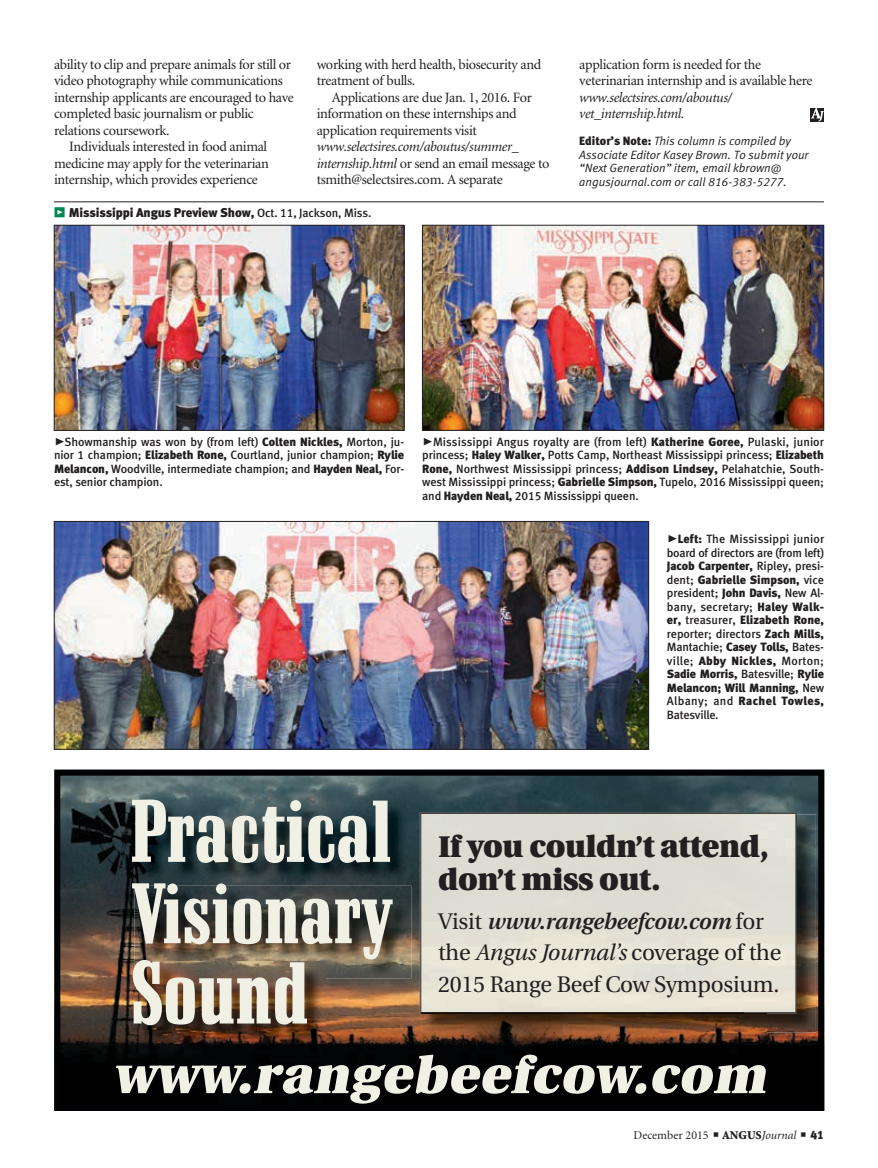
<style>
.page{position:relative;width:878px;height:1168px;background:#fff}
.page>*{position:absolute;margin:0;border:0;box-sizing:border-box;transform-origin:0 0}
.t1{font:88.5px "Shattuck";letter-spacing:-.01em;color:#f1f0e4}
.t2{font:85.5px "Shattuck";letter-spacing:-.01em;color:#f1f0e4}
.t3{font:italic 900 51px "Utopia";color:#f1f0e4}
.t4{font:900 30px/33px "Utopia";letter-spacing:-.01em;color:#231f20}
.t5{font:22.5px/31.5px "Utopia";letter-spacing:-.01em;color:#231f20}
.body_text{font:14.25px/16.5px "Minion";letter-spacing:-.025em;color:#231f20}
.cutlines{font:12.75px "Meta Black LF";letter-spacing:-.01em;color:#231f20}
.cutlines-2{font:12px/13.5px "Meta Medium LF";letter-spacing:-.01em;color:#231f20;text-align:justify}
.editor_s_note{font:italic 12px/13.5px "Meta Normal LF";color:#231f20}
.t6{font:12px "Minion";letter-spacing:-.015em;color:#231f20}
.s1{font-style:italic}
.s2{font-family:"Meta Black Caps Expert";font-size:13.5px;color:#008852}
.s3{font-family:"Meta Medium LF";font-size:12px}
.s4{font-family:"Meta Black LF";font-style:normal}
.s5{font-family:"Meta Black Caps Expert";font-size:21px}
.s6{font-family:"Meta Black LF"}
.s7{font-weight:600;font-style:italic}
.s8{font-weight:900}
</style>
<div class="page">
<img style="left:61px;top:777px;width:756px;height:327px">
<div style="left:54px;top:770px;width:770px;height:341px;border:6px solid #010203"></div>
<img style="left:134px;top:886px;width:277px;height:92px">
<img style="left:135px;top:962px;width:191px;height:82px">
<img style="left:134px;top:802px;width:275px;height:79px">
<img style="left:766px;top:814px;width:49px;height:218px">
<img style="left:422px;top:1014px;width:344px;height:18px">
<img style="left:421px;top:863px;width:375px;height:151px">
<div style="left:420px;top:813px;width:376px;height:50px;background:#dcdcd3"></div>
<img style="left:420px;top:863px;width:54px;height:150px">
<img style="left:742px;top:863px;width:54px;height:150px">
<img style="left:474px;top:1012px;width:268px;height:1px">
<svg style="left:810px;top:108px;width:14px;height:13px"></svg>
<hr style="left:54px;top:202px;width:770px;height:1px;background:#231f20">
<img style="left:56px;top:227px;width:346px;height:201px">
<div style="left:54px;top:225px;width:350px;height:205px;border:1px solid #231f20"></div>
<img style="left:424px;top:227px;width:398px;height:201px">
<div style="left:422px;top:225px;width:402px;height:205px;border:1px solid #231f20"></div>
<img style="left:56px;top:523px;width:590px;height:224px">
<div style="left:54px;top:521px;width:594px;height:228px;border:1px solid #231f20"></div>
<p class="body_text" style="left:54px;top:56px;width:241px">ability to clip and prepare animals for still or video photography while communications internship applicants are encouraged to have completed basic journalism or public relations coursework.</p>
<p class="body_text" style="left:54px;top:139px;width:216px;text-align:justify;text-indent:15px">Individuals interested in food animal medicine may apply for the veterinarian internship, which provides experience</p>
<p class="body_text" style="left:316px;top:56px;width:226px">working with herd health, biosecurity and treatment of bulls.</p>
<p class="body_text" style="left:316px;top:89px;width:234px;text-indent:15px">Applications are due Jan. 1, 2016. For information on these internships and application requirements visit <span class="s1">www.selectsires.com/aboutus/summer_ internship.html</span> or send an email message to tsmith@selectsires.com. A separate</p>
<p class="cutlines" style="left:54px;top:205px;width:319px"><span class="s2">z</span> Mississippi Angus Preview Show, <span class="s3">Oct. 11, Jackson, Miss.</span></p>
<p class="body_text" style="left:579px;top:56px;width:235px">application form is needed for the veterinarian internship and is available here <span class="s1">www.selectsires.com/aboutus/ vet_internship.html.</span></p>
<p class="editor_s_note" style="left:579px;top:134px;width:231px"><span class="s4">Editor’s Note:</span> This column is compiled by Associate Editor Kasey Brown. To submit your “Next Generation” item, email kbrown@ angusjournal.com or call 816-383-5277.</p>
<p class="cutlines-2" style="left:54px;top:435px;width:352px"><span class="s5">@</span>Showmanship was won by (from left) <span class="s6">Colten Nickles,</span> Morton, ju&shy;nior 1 champion; <span class="s6">Elizabeth Rone,</span> Courtland, junior champion; <span class="s6">Rylie Melancon,</span> Woodville, intermediate champion; and <span class="s6">Hayden Neal,</span> For&shy;est, senior champion.</p>
<p class="cutlines-2" style="left:422px;top:435px;width:403px"><span class="s5">@</span>Mississippi Angus royalty are (from left) <span class="s6">Katherine Goree,</span> Pulaski, junior princess; <span class="s6">Haley Walker,</span> Potts Camp, Northeast Mississippi princess; <span class="s6">Elizabeth Rone,</span> Northwest Mississippi princess; <span class="s6">Addison Lindsey,</span> Pelahatchie, South&shy;west Mississippi princess; <span class="s6">Gabrielle Simpson,</span> Tupelo, 2016 Mississippi queen; and <span class="s6">Hayden Neal,</span> 2015 Mississippi queen.</p>
<p class="cutlines-2" style="left:666px;top:532px;width:159px"><span class="s5">@</span><span class="s6">Left:</span> The Mississippi junior board of directors are (from left)<br><span class="s6">Jacob Carpenter,</span> Ripley, presi&shy;dent; <span class="s6">Gabrielle Simpson,</span> vice president; <span class="s6">John Davis,</span> New Al&shy;bany, secretary; <span class="s6">Haley Walk&shy;er,</span> treasurer, <span class="s6">Elizabeth Rone, </span>reporter; directors <span class="s6">Zach Mills, </span>Mantachie; <span class="s6">Casey Tolls,</span> Bates&shy;ville; <span class="s6">Abby Nickles,</span> Morton; <span class="s6">Sadie Morris,</span> Batesville; <span class="s6">Rylie Melancon; Will Manning,</span> New Albany; and <span class="s6">Rachel Towles, </span>Batesville.</p>
<p class="t1" style="left:129px;top:780px;width:263px">Practical</p>
<p class="t2" style="left:129px;top:864px;width:264px">Visionary</p>
<p class="t1" style="left:129px;top:942px;width:180px">Sound</p>
<p class="t4" style="left:438px;top:830px;width:332px">If you couldn’t attend, don’t miss out.</p>
<p class="t5" style="left:438px;top:905px;width:344px">Visit <span class="s7">www.rangebeefcow.com</span> for the <span class="s1">Angus Journal’s</span> coverage of the<br>2015 Range Beef Cow Symposium.</p>
<p class="t3" style="left:113px;top:1046px;width:664px">www.rangebeefcow.com</p>
<p class="t6" style="left:633px;top:1129px;width:192px">December 2015 ■ <span class="s8">ANGUS</span><span class="s1">Journal</span> ■ <span class="s6">41</span></p>
<p class="t6" style="left:642px;top:1126px;width:184px">December 2015 ■ <span class="s8">ANGUS</span><span class="s1">Journal</span> ■ <span class="s6">41</span></p>
</div>
